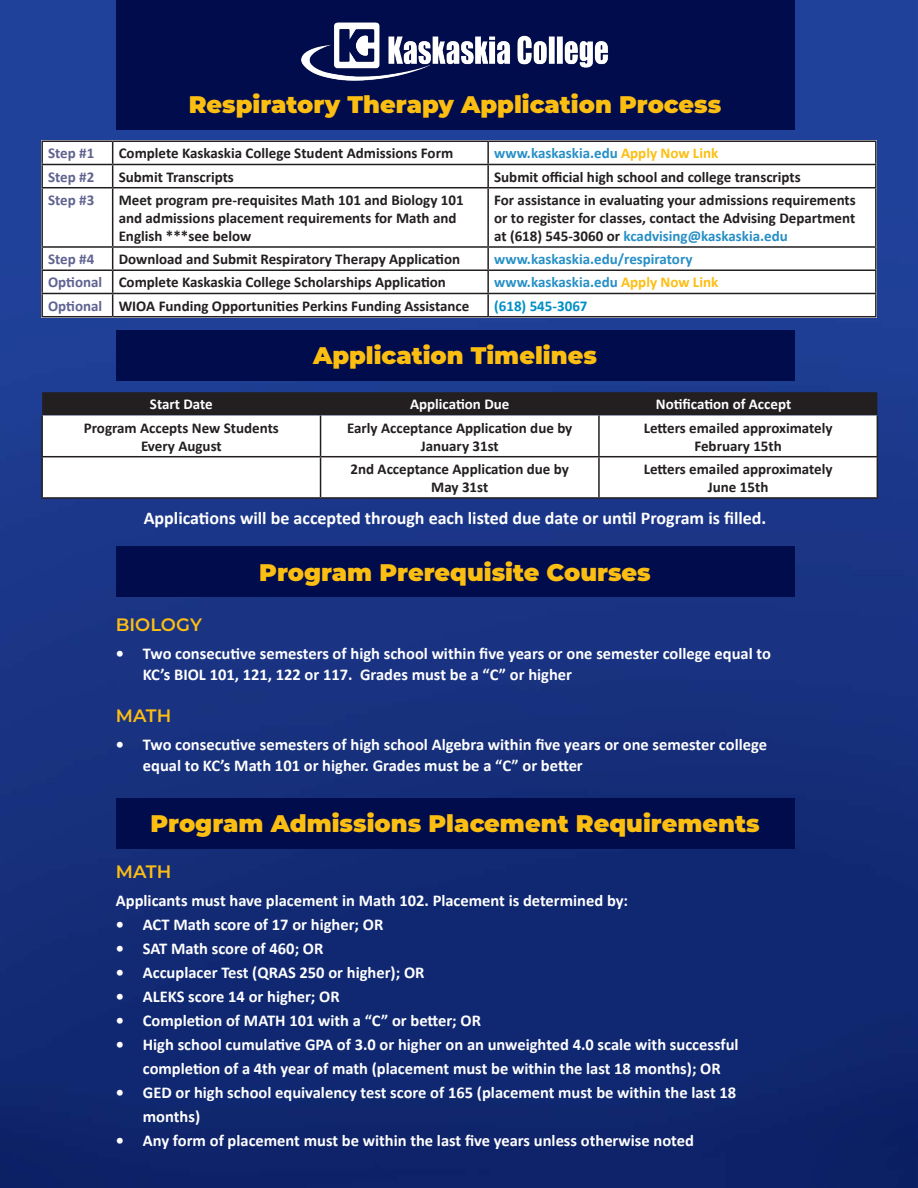
<style>
.page{position:relative;width:918px;height:1188px;background:#fff}
.page>*{position:absolute;margin:0;border:0;box-sizing:border-box;transform-origin:0 0}
.t1{font:900 24px "Montserrat";color:#fdbe12}
.t2{font:700 18px "Calibri";color:#fff}
.t3{font:600 18px "Montserrat";color:#fdbe12}
.t4{font:700 16.5px/21px "Calibri";color:#fff}
.t5{font:700 15px/18px "Calibri";color:#231f20}
.t6{font:700 15px "Calibri";color:#268fc6}
.t7{font:700 15px "Calibri";color:#fff}
.t8{font:700 15px "Calibri";color:#5f6390}
.t9{font:700 15px "Calibri";color:#008fc5}
.t10{font:700 15px "Calibri";color:#5f628f}
.s1{color:#fdbe12}
.s2{color:#268fc6}
.s3{color:#231f20}
</style>
<div class="page">
<img style="left:0;top:0;width:918px;height:1188px">
<div style="left:116px;top:0;width:678px;height:129px;background:#010c4d"></div>
<div style="left:116px;top:330px;width:678px;height:51px;background:#010c4d"></div>
<div style="left:116px;top:547px;width:678px;height:50px;background:#010c4d"></div>
<div style="left:116px;top:798px;width:678px;height:50px;background:#010c4d"></div>
<img style="left:301px;top:22px;width:307px;height:59px">
<div style="left:41px;top:140px;width:836px;height:178px;background:#fff"></div>
<hr style="left:41px;top:140px;width:72px;height:2px;background:#231f20">
<hr style="left:41px;top:142px;width:2px;height:22px;background:#231f20">
<hr style="left:113px;top:140px;width:375px;height:2px;background:#231f20">
<hr style="left:488px;top:140px;width:389px;height:2px;background:#231f20">
<hr style="left:487px;top:142px;width:2px;height:22px;background:#231f20">
<hr style="left:875px;top:142px;width:2px;height:22px;background:#231f20">
<hr style="left:41px;top:164px;width:72px;height:1px;background:#231f20">
<hr style="left:41px;top:165px;width:2px;height:22px;background:#231f20">
<hr style="left:113px;top:164px;width:375px;height:1px;background:#231f20">
<svg style="left:112px;top:142px;width:1px;height:45px"></svg>
<hr style="left:488px;top:164px;width:389px;height:1px;background:#231f20">
<hr style="left:487px;top:165px;width:2px;height:22px;background:#231f20">
<hr style="left:875px;top:165px;width:2px;height:22px;background:#231f20">
<hr style="left:41px;top:187px;width:72px;height:1px;background:#231f20">
<hr style="left:41px;top:188px;width:2px;height:58px;background:#231f20">
<hr style="left:113px;top:187px;width:375px;height:1px;background:#231f20">
<hr style="left:112px;top:188px;width:1px;height:58px;background:#231f20">
<hr style="left:488px;top:187px;width:389px;height:1px;background:#231f20">
<hr style="left:487px;top:188px;width:2px;height:58px;background:#231f20">
<hr style="left:875px;top:188px;width:2px;height:58px;background:#231f20">
<hr style="left:41px;top:246px;width:72px;height:2px;background:#231f20">
<hr style="left:41px;top:248px;width:2px;height:21px;background:#231f20">
<hr style="left:113px;top:246px;width:375px;height:2px;background:#231f20">
<hr style="left:488px;top:246px;width:389px;height:2px;background:#231f20">
<hr style="left:487px;top:248px;width:2px;height:21px;background:#231f20">
<hr style="left:875px;top:248px;width:2px;height:21px;background:#231f20">
<hr style="left:41px;top:269px;width:72px;height:2px;background:#231f20">
<hr style="left:41px;top:271px;width:2px;height:22px;background:#231f20">
<hr style="left:113px;top:269px;width:375px;height:2px;background:#231f20">
<hr style="left:488px;top:269px;width:389px;height:2px;background:#231f20">
<hr style="left:487px;top:271px;width:2px;height:22px;background:#231f20">
<hr style="left:875px;top:271px;width:2px;height:22px;background:#231f20">
<hr style="left:41px;top:293px;width:72px;height:1px;background:#231f20">
<hr style="left:41px;top:294px;width:2px;height:22px;background:#231f20">
<hr style="left:113px;top:293px;width:375px;height:1px;background:#231f20">
<svg style="left:112px;top:248px;width:1px;height:68px"></svg>
<hr style="left:488px;top:293px;width:389px;height:1px;background:#231f20">
<hr style="left:487px;top:294px;width:2px;height:22px;background:#231f20">
<hr style="left:875px;top:294px;width:2px;height:22px;background:#231f20">
<hr style="left:41px;top:316px;width:72px;height:1px;background:#231f20">
<hr style="left:113px;top:316px;width:375px;height:1px;background:#231f20">
<hr style="left:488px;top:316px;width:389px;height:1px;background:#231f20">
<div style="left:42px;top:392px;width:835px;height:23px;background:#231f20"></div>
<svg style="left:43px;top:415px;width:834px;height:82px"></svg>
<hr style="left:41px;top:415px;width:2px;height:41px;background:#231f20">
<hr style="left:320px;top:415px;width:1px;height:41px;background:#231f20">
<hr style="left:598px;top:415px;width:2px;height:41px;background:#231f20">
<hr style="left:877px;top:415px;width:1px;height:41px;background:#231f20">
<hr style="left:41px;top:456px;width:280px;height:1px;background:#231f20">
<hr style="left:41px;top:457px;width:2px;height:40px;background:#231f20">
<hr style="left:321px;top:456px;width:278px;height:1px;background:#231f20">
<hr style="left:320px;top:457px;width:1px;height:40px;background:#231f20">
<hr style="left:599px;top:456px;width:279px;height:1px;background:#231f20">
<hr style="left:598px;top:457px;width:2px;height:40px;background:#231f20">
<hr style="left:877px;top:457px;width:1px;height:40px;background:#231f20">
<hr style="left:41px;top:497px;width:280px;height:2px;background:#231f20">
<hr style="left:321px;top:497px;width:278px;height:2px;background:#231f20">
<hr style="left:599px;top:497px;width:279px;height:2px;background:#231f20">
<p class="t1" style="left:189px;top:86px;width:534px">Respiratory Therapy Application Process</p>
<p class="t10" style="left:48px;top:143px;width:48px">Step #1</p>
<p class="t5" style="left:119px;top:144px;width:336px">Complete Kaskaskia College Student Admissions Form</p>
<p class="t6" style="left:494px;top:143px;width:226px">www.kaskaskia.edu <span class="s1">Apply Now Link</span></p>
<p class="t8" style="left:48px;top:166px;width:48px">Step #2</p>
<p class="t5" style="left:119px;top:167px;width:117px">Submit Transcripts</p>
<p class="t5" style="left:494px;top:167px;width:308px">Submit official high school and college transcripts</p>
<p class="t8" style="left:48px;top:189px;width:48px">Step #3</p>
<p class="t5" style="left:119px;top:190px;width:347px">Meet program pre-requisites Math 101 and Biology 101 and admissions placement requirements for Math and<br>English ***see below</p>
<p class="t5" style="left:494px;top:190px;width:363px;text-align:justify">For assistance in evaluating your admissions requirements or to register for classes, contact the Advising Department at (618) 545-3060 or <span class="s2">kcadvising@kaskaskia.edu</span></p>
<p class="t8" style="left:48px;top:249px;width:48px">Step #4</p>
<p class="t5" style="left:119px;top:250px;width:343px">Download and Submit Respiratory Therapy Application</p>
<p class="t6" style="left:494px;top:249px;width:200px">www.kaskaskia.edu/respiratory</p>
<p class="t8" style="left:48px;top:272px;width:56px">Optional</p>
<p class="t5" style="left:119px;top:273px;width:329px">Complete Kaskaskia College Scholarships Application</p>
<p class="t6" style="left:494px;top:272px;width:226px">www.kaskaskia.edu <span class="s1">Apply Now Link</span></p>
<p class="t8" style="left:48px;top:295px;width:56px">Optional</p>
<p class="t5" style="left:119px;top:296px;width:352px">WIOA Funding Opportunities Perkins Funding Assistance</p>
<p class="t9" style="left:494px;top:295px;width:95px">(618) 545-3067</p>
<p class="t1" style="left:313px;top:337px;width:285px">Application Timelines</p>
<p class="t7" style="left:150px;top:394px;width:64px">Start Date</p>
<p class="t7" style="left:410px;top:394px;width:101px">Application Due</p>
<p class="t7" style="left:656px;top:394px;width:166px">Notification of Accept<span class="s3">ance</span></p>
<p class="t5" style="left:84px;top:418px;width:197px">Program Accepts New Students</p>
<p class="t5" style="left:141px;top:436px;width:82px">Every August</p>
<p class="t5" style="left:347px;top:418px;width:227px">Early Acceptance Application due by</p>
<p class="t5" style="left:421px;top:436px;width:79px">January 31st</p>
<p class="t5" style="left:644px;top:418px;width:190px">Letters emailed approximately</p>
<p class="t5" style="left:694px;top:436px;width:89px">February 15th</p>
<p class="t5" style="left:351px;top:459px;width:220px">2nd Acceptance Application due by</p>
<p class="t5" style="left:431px;top:477px;width:58px">May 31st</p>
<p class="t5" style="left:644px;top:459px;width:190px">Letters emailed approximately</p>
<p class="t5" style="left:708px;top:477px;width:62px">June 15th</p>
<p class="t2" style="left:144px;top:506px;width:624px">Applications will be accepted through each listed due date or until Program is filled.</p>
<p class="t3" style="left:116px;top:612px;width:88px">BIOLOGY</p>
<p class="t1" style="left:259px;top:554px;width:393px">Program Prerequisite Courses</p>
<p class="t4" style="left:143px;top:643px;width:630px;text-indent:-27px">• Two consecutive semesters of high school within five years or one semester college equal to<br>KC’s BIOL 101, 121, 122 or 117. Grades must be a “C” or higher</p>
<p class="t3" style="left:116px;top:702px;width:57px">MATH</p>
<p class="t4" style="left:143px;top:733px;width:626px;text-indent:-27px">• Two consecutive semesters of high school Algebra within five years or one semester college equal to KC’s Math 101 or higher. Grades must be a “C” or better</p>
<p class="t1" style="left:150px;top:805px;width:611px">Program Admissions Placement Requirements</p>
<p class="t3" style="left:116px;top:859px;width:57px">MATH</p>
<p class="t4" style="left:116px;top:890px;width:514px">Applicants must have placement in Math 102. Placement is determined by:</p>
<p class="t4" style="left:116px;top:914px;width:269px">• ACT Math score of 17 or higher; OR</p>
<p class="t4" style="left:116px;top:938px;width:209px">• SAT Math score of 460; OR</p>
<p class="t4" style="left:116px;top:962px;width:310px">• Accuplacer Test (QRAS 250 or higher); OR</p>
<p class="t4" style="left:116px;top:986px;width:225px">• ALEKS score 14 or higher; OR</p>
<p class="t4" style="left:116px;top:1010px;width:367px">• Completion of MATH 101 with a “C” or better; OR</p>
<p class="t4" style="left:116px;top:1032px;width:624px;line-height:24px;text-align:center">• High school cumulative GPA of 3.0 or higher on an unweighted 4.0 scale with successful completion of a 4th year of math (placement must be within the last 18 months); OR</p>
<p class="t4" style="left:143px;top:1080px;width:595px;line-height:24px;text-indent:-27px">• GED or high school equivalency test score of 165 (placement must be within the last 18 months)</p>
<p class="t4" style="left:116px;top:1130px;width:580px">• Any form of placement must be within the last five years unless otherwise noted</p>
</div>
